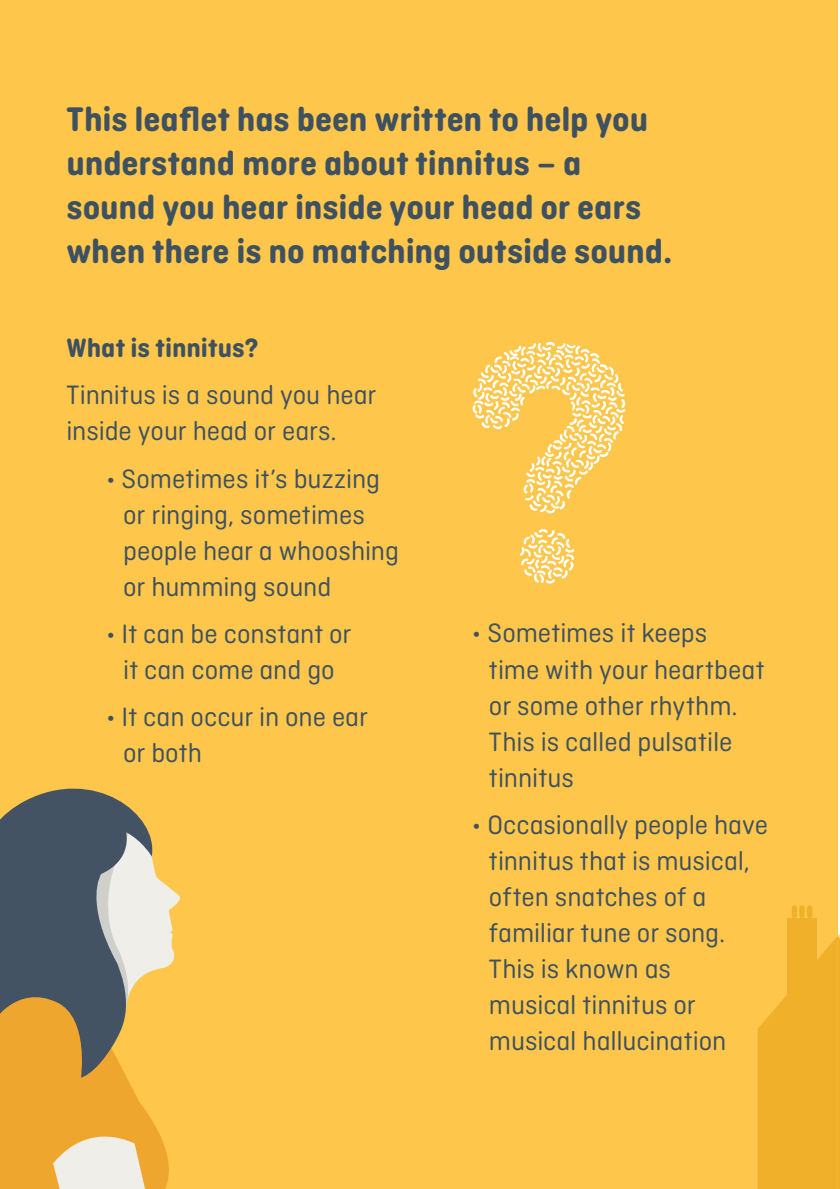
<style>
.page{position:relative;width:840px;height:1189px;background:#fff}
.page>*{position:absolute;margin:0;border:0;box-sizing:border-box;transform-origin:0 0}
.t1{font:700 358px "Wotsits";color:#fff}
.t2{font:700 36px/44px "Ciutadella Rounded";letter-spacing:-.005em;color:#3e5161}
.t3{font:28px/36px "Ciutadella Rounded";letter-spacing:-.005em;color:#3e5161}
.t4{font:700 28px "Ciutadella Rounded";color:#3e5161}
</style>
<div class="page">
<div style="left:0;top:0;width:837px;height:1189px;background:#fec64a"></div>
<svg style="left:159px;top:879px;width:21px;height:90px"></svg>
<svg style="left:0;top:1077px;width:169px;height:112px;fill:#efa62e"></svg>
<svg style="left:53px;top:1118px;width:102px;height:71px"></svg>
<svg style="left:0;top:788px;width:159px;height:289px;fill:#435364"></svg>
<div style="left:787px;top:918px;width:29px;height:90px;background:#f1b029"></div>
<div style="left:799px;top:905px;width:5px;height:13px;background:#f1b029;border-radius:3px"></div>
<div style="left:791px;top:905px;width:6px;height:13px;background:#f1b029;border-radius:3px"></div>
<div style="left:807px;top:905px;width:5px;height:13px;background:#f1b029;border-radius:3px"></div>
<svg style="left:758px;top:924px;width:82px;height:265px"></svg>
<p class="t2" style="left:66px;top:98px;width:607px">This leaflet has been written to help you understand more about tinnitus – a sound you hear inside your head or ears when there is no matching outside sound.</p>
<p class="t4" style="left:66px;top:331px;width:194px">What is tinnitus?</p>
<p class="t3" style="left:66px;top:377px;width:311px">Tinnitus is a sound you hear inside your head or ears.</p>
<p class="t3" style="left:123px;top:460px;width:277px;text-indent:-17px">• Sometimes it’s buzzing or ringing, sometimes people hear a whooshing or humming sound</p>
<p class="t3" style="left:106px;top:616px;width:247px;text-align:center">• It can be constant or it can come and go</p>
<p class="t3" style="left:123px;top:699px;width:246px;text-indent:-17px">• It can occur in one ear or both</p>
<h1 class="t1" style="left:458px;top:257px;width:180px">?</h1>
<p class="t3" style="left:489px;top:615px;width:277px;text-indent:-17px">• Sometimes it keeps time with your heartbeat or some other rhythm.<br>This is called pulsatile tinnitus</p>
<p class="t3" style="left:489px;top:807px;width:281px;text-indent:-17px">• Occasionally people have tinnitus that is musical, often snatches of a familiar tune or song.<br>This is known as<br>musical tinnitus or musical hallucination</p>
</div>
